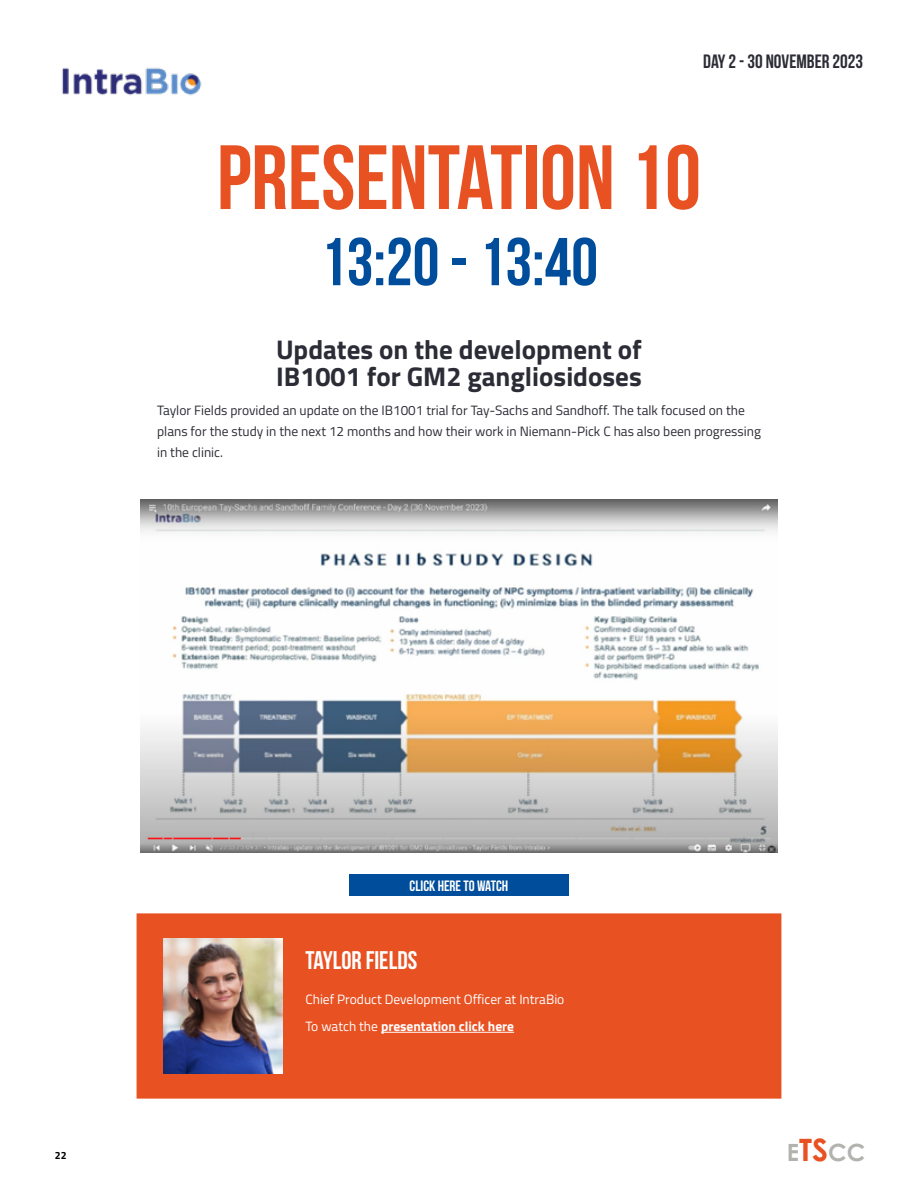
<style>
.page{position:relative;width:918px;height:1188px;background:#fff}
.page>*{position:absolute;margin:0;border:0;box-sizing:border-box;transform-origin:0 0}
.t1{font:91.05px "Bebas Neue";color:#e85122}
.t2{font:67.5px "Bebas Neue";color:#004e9b}
.t3{font:700 27px/27px "Titillium Web";color:#2c2c36}
.t4{font:25.5px "Bebas Neue";color:#fff}
.t5{font:700 23.7px "Century Gothic";color:#b2b2af}
.t6{font:19.35px "Bebas Neue";color:#2c2c36}
.t7{font:15px "Bebas Neue";color:#fff}
.t8{font:13.5px/21px "Titillium Web";color:#2c2c36}
.t9{font:13.5px/26.5px "Titillium Web";color:#fff}
.t10{font:700 10.5px "Titillium Web";color:#000}
.s1{font-weight:700}
.s2{font-size:30.9px;color:#e85122}
</style>
<div class="page">
<img style="left:140px;top:499px;width:638px;height:353px">
<div style="left:137px;top:913px;width:644px;height:186px;background:#e85122"></div>
<hr style="left:381px;top:1032px;width:133px;height:1px;background:#fff">
<img style="left:164px;top:938px;width:118px;height:136px">
<div style="left:349px;top:875px;width:220px;height:21px;background:#004e9b"></div>
<img style="left:62px;top:67px;width:140px;height:29px">
<h3 class="t6" style="left:703px;top:51px;width:161px">DAY 2 - 30 NOVEMBER 2023</h3>
<h1 class="t1" style="left:217px;top:128px;width:486px">PRESENTATION 10</h1>
<h2 class="t2" style="left:320px;top:225px;width:280px">13:20 - 13:40</h2>
<h3 class="t3" style="left:276px;top:335px;width:367px">Updates on the development of<br>IB1001 for GM2 gangliosidoses</h3>
<p class="t8" style="left:157px;top:399px;width:605px">Taylor Fields provided an update on the IB1001 trial for Tay-Sachs and Sandhoff. The talk focused on the plans for the study in the next 12 months and how their work in Niemann-Pick C has also been progressing in the clinic.</p>
<p class="t10" style="left:55px;top:1147px;width:13px">22</p>
<p class="t7" style="left:410px;top:877px;width:100px">CLICK HERE TO WATCH</p>
<h3 class="t4" style="left:305px;top:947px;width:113px">TAYLOR FIELDS</h3>
<p class="t9" style="left:305px;top:986px;width:261px">Chief Product Development Officer at IntraBio<br>To watch the <span class="s1">presentation click here</span></p>
<h3 class="t5" style="left:787px;top:1134px;width:80px">E<span class="s2">TS</span>CC</h3>
</div>
